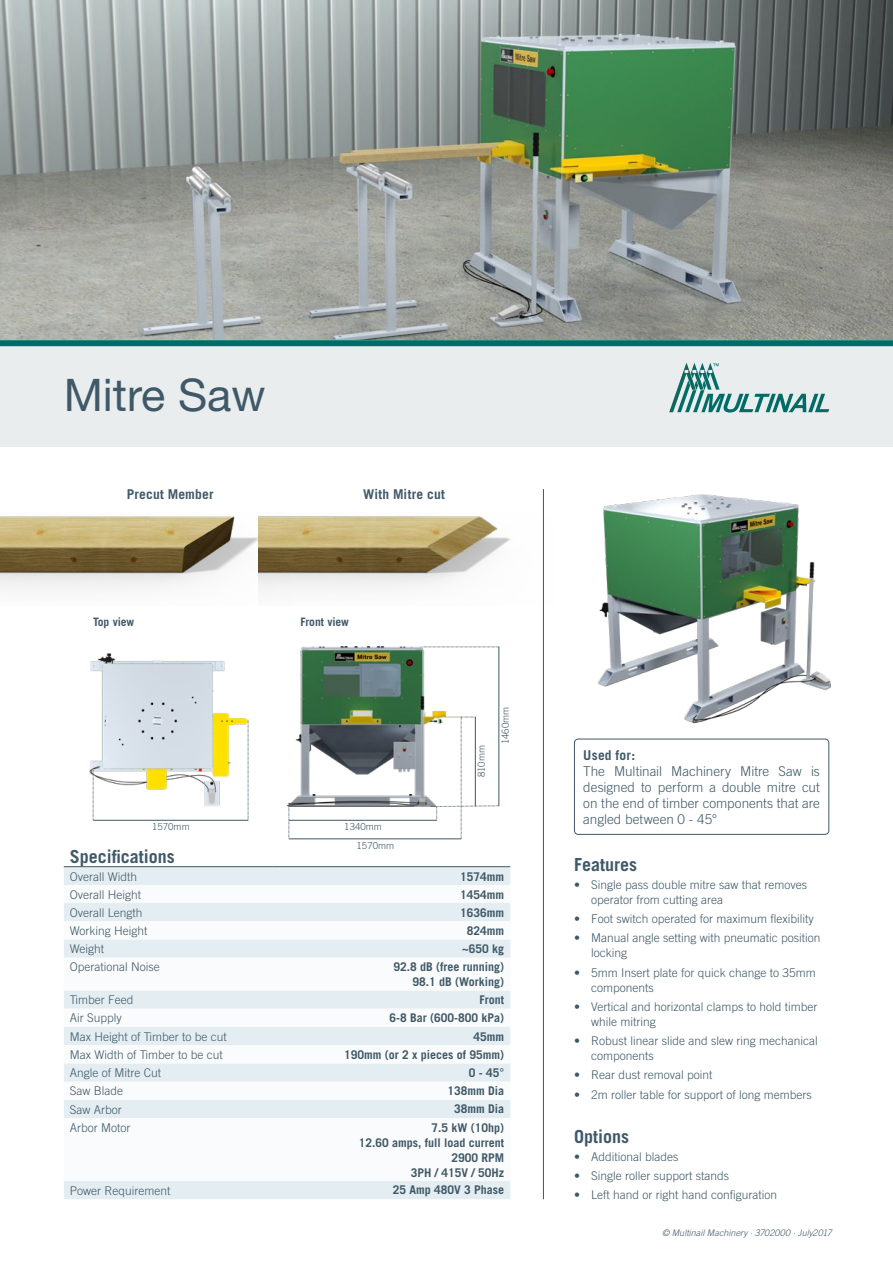
<style>
.page{position:relative;width:893px;height:1263px;background:#fff}
.page>*{position:absolute;margin:0;border:0;box-sizing:border-box;transform-origin:0 0}
.t1{font:45px "Helvetica Neue";color:#405968}
.t2{font:700 18px "Trade Gothic";color:#405968}
.t3{font:300 13.5px/16.2px "Trade Gothic";color:#405968;text-align:justify}
.t4{font:700 13.5px "Trade Gothic";letter-spacing:.015em;color:#405968}
.t5{font:300 12px/15px "Trade Gothic";color:#405968}
.t6{font:700 12px/15px "Trade Gothic";color:#405968;text-align:right}
.t7{font:700 11.55px "Trade Gothic";letter-spacing:-.005em;color:#405968}
.t8{font:300 9.6px/18.6px "Trade Gothic";color:#405968}
.t9{font:italic 300 9px "Trade Gothic";letter-spacing:.005em;color:#405968}
</style>
<div class="page">
<img style="left:0;top:0;width:893px;height:340px">
<img style="left:0;top:516px;width:258px;height:73px">
<img style="left:258px;top:516px;width:252px;height:75px">
<div style="left:0;top:340px;width:893px;height:106px;background:#e9eded"></div>
<div style="left:0;top:340px;width:893px;height:6px;background:#006c67"></div>
<div style="left:574px;top:739px;width:255px;height:96px;border:1px solid #405968;border-radius:4px"></div>
<hr style="left:543px;top:489px;width:1px;height:710px;background:#405968">
<img style="left:598px;top:494px;width:232px;height:230px">
<div style="left:64px;top:867px;width:446px;height:332px;background:#e4eef2"></div>
<svg style="left:64px;top:885px;width:446px;height:296px"></svg>
<hr style="left:64px;top:866px;width:208px;height:1px;background:#405968">
<hr style="left:272px;top:866px;width:238px;height:1px;background:#405968">
<img style="left:286px;top:646px;width:214px;height:173px">
<img style="left:89px;top:653px;width:160px;height:168px">
<hr style="left:93px;top:820px;width:155px;height:1px;background:#405968">
<svg style="left:93px;top:770px;width:1px;height:50px"></svg>
<svg style="left:248px;top:720px;width:1px;height:100px"></svg>
<hr style="left:289px;top:820px;width:148px;height:1px;background:#405968">
<hr style="left:289px;top:838px;width:172px;height:1px;background:#405968">
<svg style="left:289px;top:807px;width:1px;height:31px"></svg>
<hr style="left:499px;top:647px;width:1px;height:159px;background:#405968">
<svg style="left:423px;top:647px;width:76px;height:1px"></svg>
<svg style="left:436px;top:717px;width:63px;height:122px"></svg>
<svg style="left:669px;top:363px;width:160px;height:49px"></svg>
<h1 class="t1" style="left:64px;top:368px;width:203px">Mitre Saw</h1>
<p class="t4" style="left:127px;top:486px;width:88px">Precut Member</p>
<p class="t4" style="left:363px;top:486px;width:83px">With Mitre cut</p>
<p class="t7" style="left:93px;top:615px;width:43px">Top view</p>
<p class="t7" style="left:301px;top:615px;width:50px">Front view</p>
<p class="t8" style="left:472px;top:777px;width:34px;rotate:-90deg">810mm</p>
<p class="t8" style="left:496px;top:744px;width:39px;rotate:-90deg">1460mm</p>
<p class="t8" style="left:152px;top:817px;width:39px">1570mm</p>
<p class="t8" style="left:357px;top:817px;width:39px;text-indent:-12px">1340mm<br>1570mm</p>
<h2 class="t2" style="left:70px;top:846px;width:107px">Specifications</h2>
<p class="t5" style="left:70px;top:869px;width:69px">Overall Width</p>
<p class="t6" style="left:460px;top:869px;width:46px">1574mm</p>
<p class="t5" style="left:70px;top:887px;width:73px">Overall Height</p>
<p class="t6" style="left:460px;top:886px;width:46px">1454mm</p>
<p class="t5" style="left:70px;top:905px;width:74px">Overall Length</p>
<p class="t6" style="left:460px;top:904px;width:46px">1636mm</p>
<p class="t5" style="left:70px;top:923px;width:79px">Working Height</p>
<p class="t6" style="left:467px;top:923px;width:39px">824mm</p>
<p class="t5" style="left:70px;top:941px;width:36px">Weight</p>
<p class="t6" style="left:462px;top:941px;width:44px">~650 kg</p>
<p class="t5" style="left:70px;top:959px;width:92px">Operational Noise</p>
<p class="t6" style="left:394px;top:959px;width:112px">92.8 dB (free running)<br>98.1 dB (Working)</p>
<p class="t5" style="left:70px;top:992px;width:65px">Timber Feed</p>
<p class="t6" style="left:480px;top:992px;width:26px">Front</p>
<p class="t5" style="left:70px;top:1010px;width:54px">Air Supply</p>
<p class="t6" style="left:390px;top:1010px;width:116px">6-8 Bar (600-800 kPa)</p>
<p class="t5" style="left:70px;top:1029px;width:158px">Max Height of Timber to be cut</p>
<p class="t6" style="left:474px;top:1028px;width:32px">45mm</p>
<p class="t5" style="left:70px;top:1047px;width:154px">Max Width of Timber to be cut</p>
<p class="t6" style="left:344px;top:1047px;width:162px">190mm (or 2 x pieces of 95mm)</p>
<p class="t5" style="left:70px;top:1065px;width:93px">Angle of Mitre Cut</p>
<p class="t6" style="left:469px;top:1065px;width:37px">0 - 45°</p>
<p class="t5" style="left:70px;top:1083px;width:55px">Saw Blade</p>
<p class="t6" style="left:448px;top:1083px;width:58px">138mm Dia</p>
<p class="t5" style="left:70px;top:1102px;width:54px">Saw Arbor</p>
<p class="t6" style="left:454px;top:1101px;width:52px">38mm Dia</p>
<p class="t5" style="left:70px;top:1120px;width:62px">Arbor Motor</p>
<p class="t6" style="left:359px;top:1120px;width:147px">7.5 kW (10hp)<br>12.60 amps, full load current<br>2900 RPM<br>3PH / 415V / 50Hz</p>
<p class="t5" style="left:70px;top:1183px;width:102px">Power Requirement</p>
<p class="t6" style="left:393px;top:1182px;width:113px">25 Amp 480V 3 Phase</p>
<p class="t4" style="left:583px;top:746px;width:53px">Used for:</p>
<p class="t3" style="left:583px;top:763px;width:238px">The Multinail Machinery Mitre Saw is designed to perform a double mitre cut on the end of timber components that are angled between 0 - 45°</p>
<h2 class="t2" style="left:574px;top:853px;width:64px">Features</h2>
<p class="t5" style="left:591px;top:877px;width:218px;text-indent:-17px">• Single pass double mitre saw that removes operator from cutting area</p>
<p class="t5" style="left:574px;top:911px;width:241px">• Foot switch operated for maximum flexibility</p>
<p class="t5" style="left:591px;top:930px;width:231px;text-indent:-17px">• Manual angle setting with pneumatic position locking</p>
<p class="t5" style="left:591px;top:965px;width:226px;text-indent:-17px">• 5mm Insert plate for quick change to 35mm components</p>
<p class="t5" style="left:591px;top:999px;width:228px;text-indent:-17px">• Vertical and horizontal clamps to hold timber while mitring</p>
<p class="t5" style="left:591px;top:1033px;width:228px;text-indent:-17px">• Robust linear slide and slew ring mechanical components</p>
<p class="t5" style="left:574px;top:1067px;width:140px">• Rear dust removal point</p>
<p class="t5" style="left:574px;top:1087px;width:239px">• 2m roller table for support of long members</p>
<h2 class="t2" style="left:574px;top:1125px;width:57px">Options</h2>
<p class="t5" style="left:574px;top:1149px;width:106px">• Additional blades</p>
<p class="t5" style="left:574px;top:1168px;width:157px">• Single roller support stands</p>
<p class="t5" style="left:574px;top:1187px;width:205px">• Left hand or right hand configuration</p>
<p class="t9" style="left:662px;top:1227px;width:171px">© Multinail Machinery · 3702000 · July2017</p>
</div>
